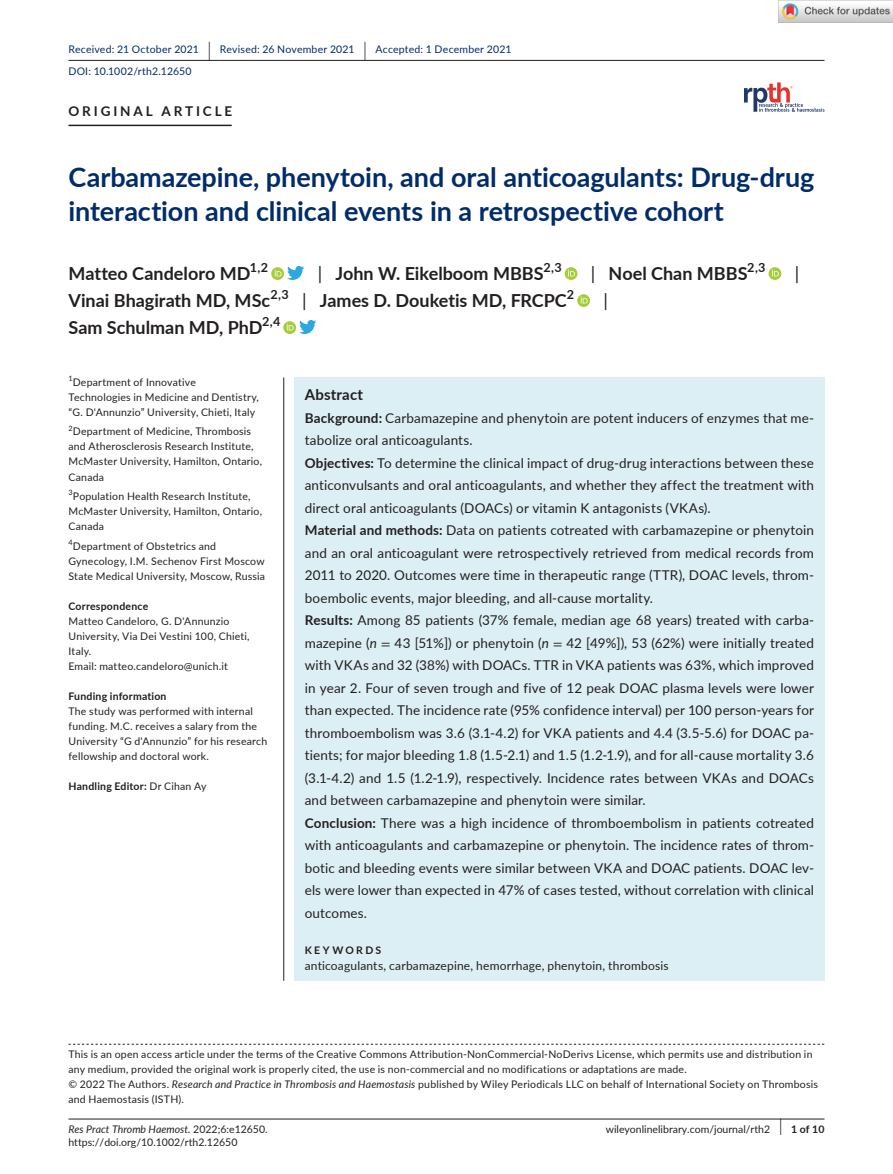
<style>
.page{position:relative;width:893px;height:1174px;background:#fff}
.page>*{position:absolute;margin:0;border:0;box-sizing:border-box;transform-origin:0 0}
.t1{font:700 27px/34.5px "Lato";color:#002c6b}
.t2{font:700 18px "Lato";color:#231f20}
.t3{font:18px "Lato";color:#231f20}
.t4{font:700 15px "Lato";letter-spacing:.015em;color:#231f20}
.t5{font:13.5px/22.5px "Lato";letter-spacing:.01em;color:#231f20}
.t6{font:700 13.5px "Lato";letter-spacing:.215em;color:#231f20}
.t7{font:700 12.6px "Lato";color:#231f20}
.t8{font:12px "Lato";letter-spacing:.015em;color:#231f20}
.t9{font:10.5px/15px "Lato";letter-spacing:.02em;color:#231f20}
.t10{font:10.5px/21.8px "Lato";letter-spacing:.015em;color:#002c6b}
.t11{font:10.5px "Lato";color:#231f20}
.t12{font:700 10.5px "Lato";letter-spacing:.02em;color:#231f20}
.t13{font:italic 10.5px "Lato";color:#231f20}
.t14{font:700 10.5px "Lato";letter-spacing:.22em;color:#231f20}
.t15{font:7.35px "Lato";color:#231f20}
.s1{font-size:19.65px;color:#231f20}
.s2{font-weight:400}
.s3{font-weight:700}
.s4{font-style:italic}
.s5{font-family:"STIX"}
.s6{font-style:normal}
.s7{font-weight:400;font-size:17.4px}
</style>
<div class="page">
<hr style="left:68px;top:1118px;width:756px;height:1px;background:#231f20">
<svg style="left:744px;top:82px;width:80px;height:30px"></svg>
<hr style="left:68px;top:60px;width:756px;height:1px;background:#231f20">
<hr style="left:68px;top:125px;width:164px;height:1px;background:#231f20">
<svg style="left:271px;top:267px;width:13px;height:13px"></svg>
<svg style="left:275px;top:266px;width:29px;height:14px"></svg>
<svg style="left:565px;top:267px;width:12px;height:13px"></svg>
<svg style="left:568px;top:269px;width:7px;height:7px"></svg>
<svg style="left:769px;top:267px;width:12px;height:13px"></svg>
<svg style="left:772px;top:269px;width:7px;height:7px"></svg>
<svg style="left:577px;top:294px;width:13px;height:13px"></svg>
<svg style="left:581px;top:296px;width:7px;height:7px"></svg>
<svg style="left:283px;top:321px;width:13px;height:13px"></svg>
<svg style="left:287px;top:320px;width:29px;height:14px"></svg>
<svg style="left:68px;top:1043px;width:756px;height:1px"></svg>
<div style="left:294px;top:377px;width:530px;height:603px;background:#dceff4"></div>
<hr style="left:283px;top:377px;width:1px;height:603px;background:#231f20">
<img style="left:779px;top:0;width:114px;height:23px">
<p class="t10" style="left:68px;top:38px;width:444px">Received: 21 October 2021 <span class="s1">|</span> Revised: 26 November 2021 <span class="s1">|</span> Accepted: 1 December 2021<br>DOI: 10.1002/rth2.12650</p>
<p class="t6" style="left:68px;top:101px;width:165px">ORIGINAL ARTICLE</p>
<h1 class="t1" style="left:68px;top:159px;width:747px">Carbamazepine, phenytoin, and oral anticoagulants: Drug-drug interaction and clinical events in a retrospective cohort</h1>
<h2 class="t2" style="left:68px;top:260px;width:184px">Matteo Candeloro MD</h2>
<p class="t7" style="left:250px;top:258px;width:20px">1,2</p>
<h2 class="t2" style="left:318px;top:260px;width:227px"><span class="s2">|</span> John W. Eikelboom MBBS</h2>
<p class="t7" style="left:543px;top:258px;width:20px">2,3</p>
<h2 class="t2" style="left:591px;top:260px;width:158px"><span class="s2">|</span> Noel Chan MBBS</h2>
<p class="t7" style="left:747px;top:258px;width:20px">2,3</p>
<h2 class="t3" style="left:795px;top:260px;width:6px">|</h2>
<h2 class="t2" style="left:68px;top:287px;width:203px">Vinai Bhagirath MD, MSc</h2>
<p class="t7" style="left:270px;top:285px;width:20px">2,3</p>
<h2 class="t2" style="left:302px;top:287px;width:266px"><span class="s2">|</span> James D. Douketis MD, FRCPC</h2>
<p class="t7" style="left:567px;top:285px;width:9px">2</p>
<h2 class="t3" style="left:603px;top:287px;width:6px">|</h2>
<h2 class="t2" style="left:68px;top:314px;width:196px">Sam Schulman MD, PhD</h2>
<p class="t7" style="left:262px;top:312px;width:20px">2,4</p>
<p class="t15" style="left:68px;top:373px;width:6px">1</p>
<p class="t9" style="left:68px;top:374px;width:192px;text-indent:4px">Department of Innovative<br>Technologies in Medicine and Dentistry, “G. D'Annunzio” University, Chieti, Italy</p>
<p class="t9" style="left:68px;top:424px;width:195px"><sup>2</sup>Department of Medicine, Thrombosis and Atherosclerosis Research Institute,<br>McMaster University, Hamilton, Ontario,<br>Canada</p>
<p class="t9" style="left:68px;top:488px;width:195px"><sup>3</sup>Population Health Research Institute,<br>McMaster University, Hamilton, Ontario,<br>Canada</p>
<p class="t9" style="left:68px;top:538px;width:198px"><sup>4</sup>Department of Obstetrics and<br>Gynecology, I.M. Sechenov First Moscow<br>State Medical University, Moscow, Russia</p>
<p class="t12" style="left:68px;top:598px;width:81px">Correspondence</p>
<p class="t9" style="left:68px;top:613px;width:183px">Matteo Candeloro, G. D'Annunzio<br>University, Via Dei Vestini 100, Chieti,<br>Italy.<br>Email: matteo.candeloro@unich.it</p>
<p class="t12" style="left:68px;top:688px;width:100px">Funding information</p>
<p class="t9" style="left:68px;top:703px;width:200px">The study was performed with internal funding. M.C. receives a salary from the University “G d'Annunzio” for his research fellowship and doctoral work.</p>
<p class="t12" style="left:68px;top:778px;width:140px">Handling Editor: <span class="s2">Dr Cihan Ay</span></p>
<p class="t4" style="left:305px;top:383px;width:60px">Abstract</p>
<p class="t5" style="left:305px;top:406px;width:511px"><span class="s3">Background:</span> Carbamazepine and phenytoin are potent inducers of enzymes that me&shy;tabolize oral anticoagulants.<br><span class="s3">Objectives:</span> To determine the clinical impact of drug-drug interactions between these anticonvulsants and oral anticoagulants, and whether they affect the treatment with direct oral anticoagulants (DOACs) or vitamin K antagonists (VKAs).<br><span class="s3">Material and methods:</span> Data on patients cotreated with carbamazepine or phenytoin and an oral anticoagulant were retrospectively retrieved from medical records from 2011 to 2020. Outcomes were time in therapeutic range (TTR), DOAC levels, throm&shy;boembolic events, major bleeding, and all-cause mortality.<br><span class="s3">Results:</span> Among 85 patients (37% female, median age 68 years) treated with carba&shy;mazepine (<span class="s4">n</span> <span class="s5">=</span> 43 [51%]) or phenytoin (<span class="s4">n</span> <span class="s5">=</span> 42 [49%]), 53 (62%) were initially treated with VKAs and 32 (38%) with DOACs. TTR in VKA patients was 63%, which improved in year 2. Four of seven trough and five of 12 peak DOAC plasma levels were lower than expected. The incidence rate (95% confidence interval) per 100 person-years for thromboembolism was 3.6 (3.1-4.2) for VKA patients and 4.4 (3.5-5.6) for DOAC pa&shy;tients; for major bleeding 1.8 (1.5-2.1) and 1.5 (1.2-1.9), and for all-cause mortality 3.6 (3.1-4.2) and 1.5 (1.2-1.9), respectively. Incidence rates between VKAs and DOACs and between carbamazepine and phenytoin were similar.<br><span class="s3">Conclusion:</span> There was a high incidence of thromboembolism in patients cotreated with anticoagulants and carbamazepine or phenytoin. The incidence rates of throm&shy;botic and bleeding events were similar between VKA and DOAC patients. DOAC lev&shy;els were lower than expected in 47% of cases tested, without correlation with clinical outcomes.</p>
<p class="t14" style="left:305px;top:942px;width:78px">KEYWORDS</p>
<p class="t8" style="left:305px;top:957px;width:365px">anticoagulants, carbamazepine, hemorrhage, phenytoin, thrombosis</p>
<p class="t9" style="left:68px;top:1046px;width:751px">This is an open access article under the terms of the Creative Commons Attribution-NonCommercial-NoDerivs License, which permits use and distribution in any medium, provided the original work is properly cited, the use is non-commercial and no modifications or adaptations are made.<br>© 2022 The Authors. <span class="s4">Research and Practice in Thrombosis and Haemostasis</span> published by Wiley Periodicals LLC on behalf of International Society on Thrombosis and Haemostasis (ISTH).</p>
<p class="t13" style="left:68px;top:1121px;width:201px">Res Pract Thromb Haemost. <span class="s6">2022;6:e12650.</span></p>
<p class="t12" style="left:779px;top:1121px;width:46px"><span class="s7">|</span> 1 of 10</p>
<p class="t11" style="left:68px;top:1135px;width:170px">https://doi.org/10.1002/rth2.12650</p>
<p class="t11" style="left:606px;top:1121px;width:166px">wileyonlinelibrary.com/journal/rth2</p>
</div>
